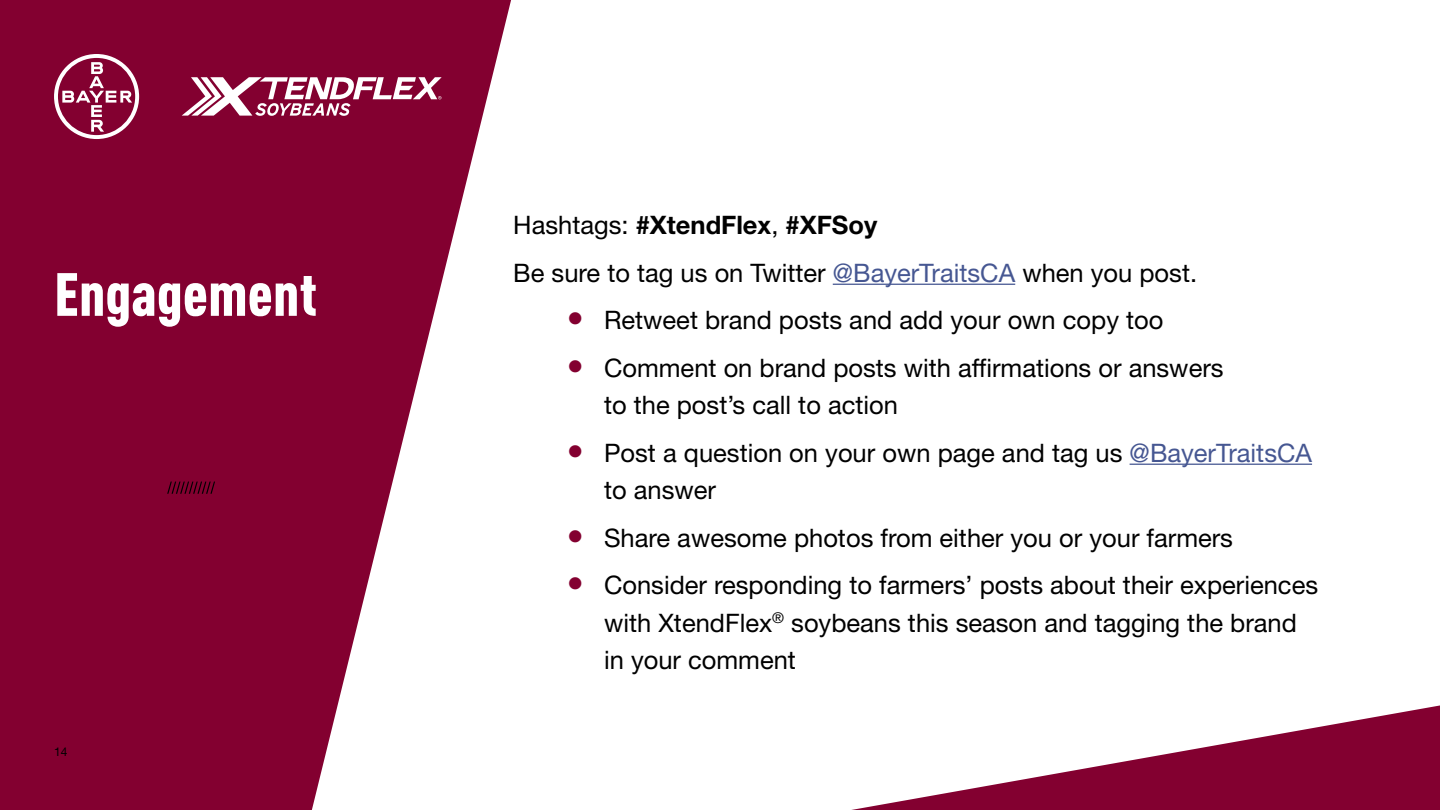
<style>
.page{position:relative;width:1440px;height:810px;background:#fff}
.page>*{position:absolute;margin:0;border:0;box-sizing:border-box;transform-origin:0 0}
.t1{font:900 condensed 60px "DIN Pro";color:#fff}
.t2{font:25.5px/37.5px "Helvetica Neue LT Std";color:#000}
.t3{font:12px "Helvetica Neue LT Std";color:#000}
.s1{font-weight:700}
.s2{color:#465792}
.s3{color:#830030}
</style>
<div class="page">
<svg style="left:0;top:0;width:511px;height:810px;fill:#830030"></svg>
<svg style="left:851px;top:705px;width:588px;height:105px"></svg>
<svg style="left:54px;top:54px;width:85px;height:85px"></svg>
<svg style="left:182px;top:77px;width:259px;height:39px"></svg>
<svg style="left:167px;top:482px;width:48px;height:12px"></svg>
<hr style="left:832px;top:284px;width:183px;height:1px;background:#465792">
<hr style="left:1129px;top:464px;width:182px;height:1px;background:#465792">
<h1 class="t1" style="left:54px;top:249px;width:264px">Engagement</h1>
<p class="t3" style="left:54px;top:745px;width:15px">14</p>
<p class="t2" style="left:513px;top:201px;width:685px;line-height:47.5px">Hashtags: <span class="s1">#XtendFlex</span>, <span class="s1">#XFSoy<br></span>Be sure to tag us on Twitter <span class="s2">@BayerTraitsCA</span> when you post.</p>
<p class="t2" style="left:567px;top:301px;width:597px"><span class="s3">●</span> Retweet brand posts and add your own copy too</p>
<p class="t2" style="left:604px;top:349px;width:621px;text-indent:-37px"><span class="s3">●</span> Comment on brand posts with affirmations or answers to the post’s call to action</p>
<p class="t2" style="left:604px;top:434px;width:709px;text-indent:-37px"><span class="s3">●</span> Post a question on your own page and tag us <span class="s2">@BayerTraitsCA </span>to answer</p>
<p class="t2" style="left:567px;top:518px;width:667px"><span class="s3">●</span> Share awesome photos from either you or your farmers</p>
<p class="t2" style="left:604px;top:566px;width:715px;text-indent:-37px"><span class="s3">●</span> Consider responding to farmers’ posts about their experiences with XtendFlex<sup>®</sup> soybeans this season and tagging the brand in your comment</p>
</div>
